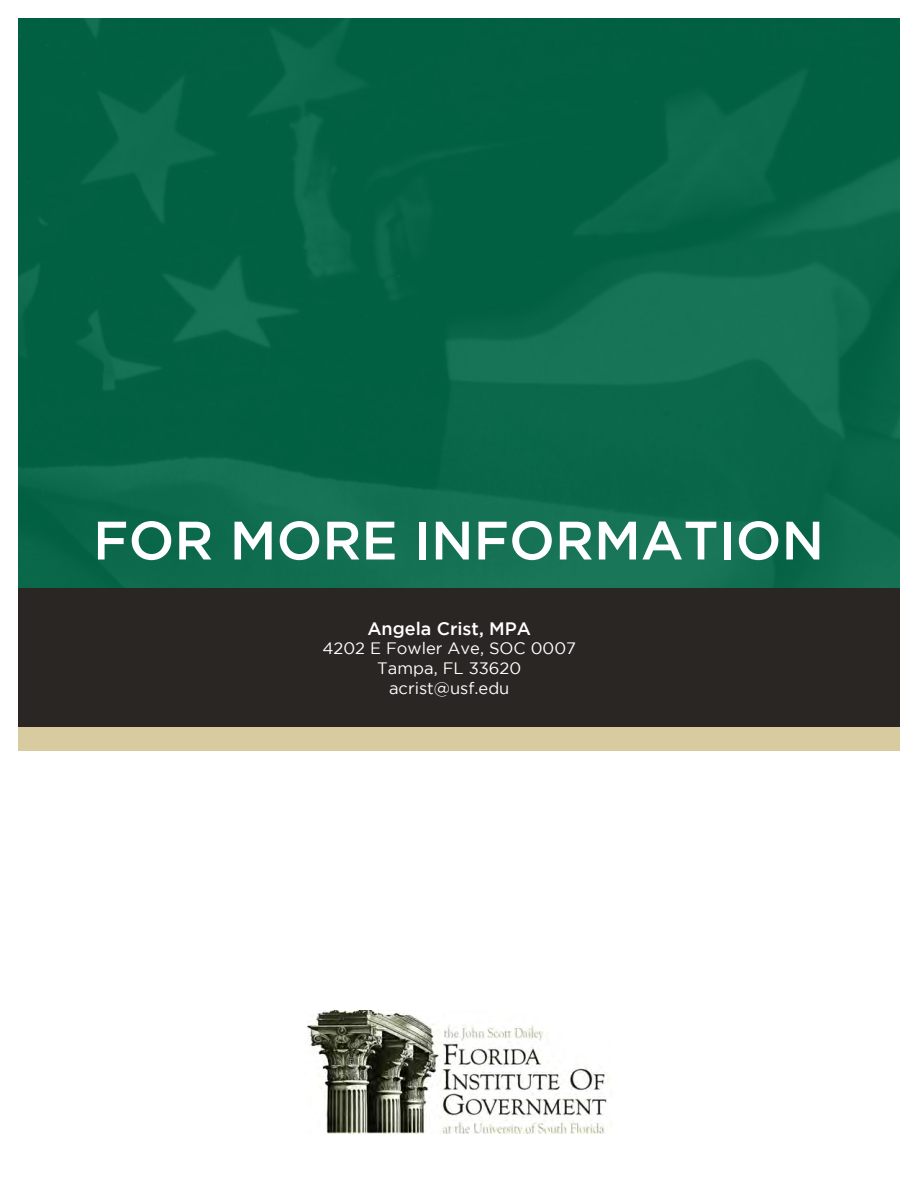
<style>
.page{position:relative;width:918px;height:1188px;background:#fff}
.page>*{position:absolute;margin:0;border:0;box-sizing:border-box;transform-origin:0 0}
.t1{font:500 54px "Gotham";color:#fff}
.t2{font:500 18px "Gotham";color:#fff}
.t3{font:16.5px/19.8px "Gotham";color:#fff;text-align:center}
</style>
<div class="page">
<svg style="left:18px;top:18px;width:881px;height:570px;background:#086548"></svg>
<div style="left:18px;top:588px;width:882px;height:140px;background:#292623"></div>
<img style="left:307px;top:1010px;width:302px;height:124px">
<div style="left:18px;top:727px;width:882px;height:24px;background:#d7cb9f"></div>
<p class="t1" style="left:93px;top:510px;width:733px">FOR MORE INFORMATION</p>
<p class="t2" style="left:367px;top:618px;width:165px">Angela Crist, MPA</p>
<p class="t3" style="left:323px;top:638px;width:255px">4202 E Fowler Ave, SOC 0007<br>Tampa, FL 33620</p>
<p class="t3" style="left:389px;top:678px;width:122px">acrist@usf.edu</p>
</div>
